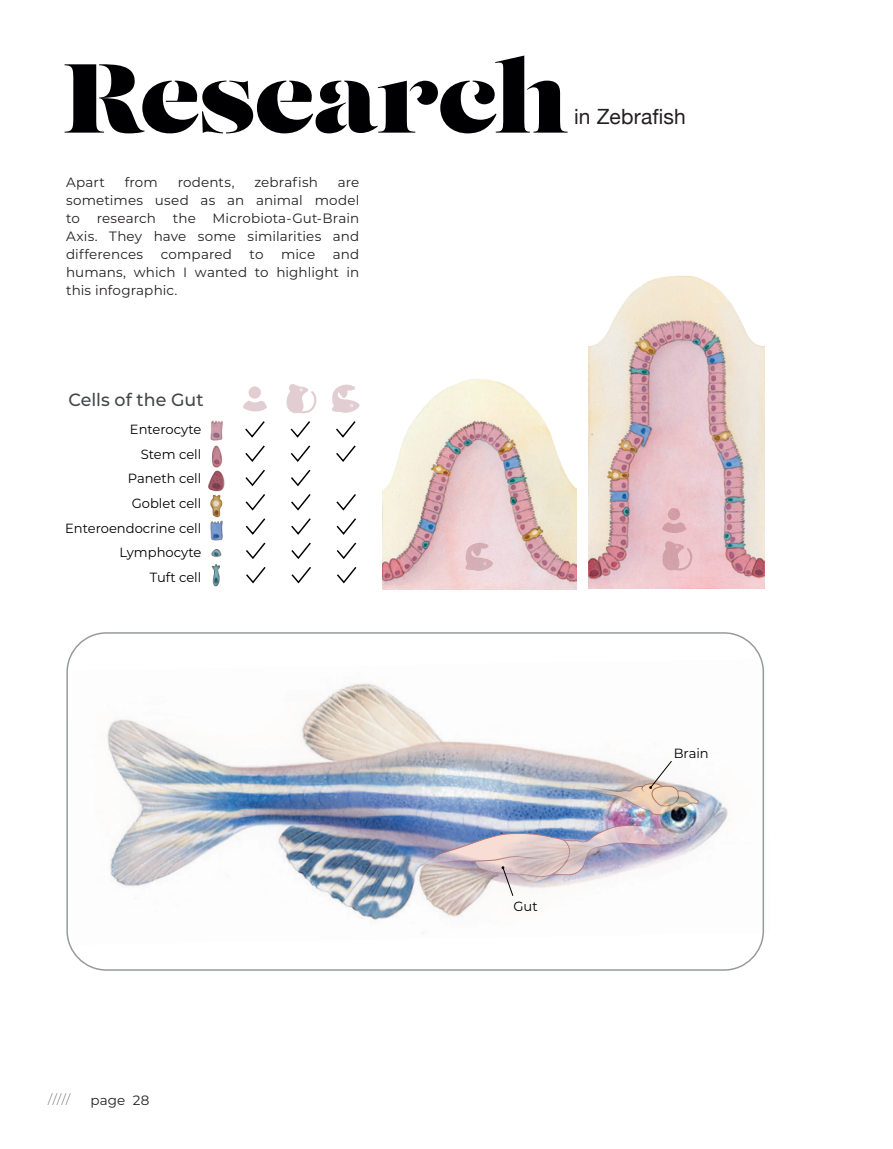
<style>
.page{position:relative;width:893px;height:1149px;background:#fff}
.page>*{position:absolute;margin:0;border:0;box-sizing:border-box;transform-origin:0 0}
.t1{font:97.5px "Lust Stencil";letter-spacing:-.005em;color:#000002}
.t2{font:21px "Helvetica Neue";letter-spacing:.01em;color:#231f20}
.t3{font:500 17.7px "Montserrat";color:#434648}
.Running_text{font:13.5px/18px "Montserrat";letter-spacing:.01em;color:#231f20;text-align:justify}
.t4{font:13.35px/24.6px "Montserrat";color:#000001;text-align:right}
.s1{font-family:"Didot";font-size:16.5px}
</style>
<div class="page">
<img style="left:382px;top:379px;width:194px;height:210px">
<img style="left:588px;top:275px;width:177px;height:313px">
<svg style="left:588px;top:558px;width:14px;height:20px"></svg>
<svg style="left:752px;top:558px;width:13px;height:18px"></svg>
<img style="left:67px;top:658px;width:697px;height:286px">
<img style="left:424px;top:759px;width:292px;height:137px">
<svg style="left:245px;top:421px;width:21px;height:162px"></svg>
<svg style="left:291px;top:421px;width:20px;height:162px"></svg>
<svg style="left:336px;top:421px;width:20px;height:41px"></svg>
<svg style="left:336px;top:494px;width:20px;height:89px"></svg>
<svg style="left:287px;top:384px;width:29px;height:29px"></svg>
<svg style="left:243px;top:401px;width:24px;height:10px"></svg>
<div style="left:249px;top:386px;width:12px;height:12px;background:#e2ced2;border-radius:50%"></div>
<svg style="left:332px;top:384px;width:28px;height:28px"></svg>
<svg style="left:663px;top:541px;width:29px;height:29px"></svg>
<svg style="left:662px;top:522px;width:24px;height:11px"></svg>
<div style="left:668px;top:508px;width:12px;height:12px;background:#d39ea5;border-radius:50%"></div>
<svg style="left:465px;top:542px;width:28px;height:28px"></svg>
<img style="left:208px;top:420px;width:17px;height:121px">
<img style="left:211px;top:549px;width:11px;height:8px">
<img style="left:212px;top:564px;width:8px;height:23px">
<svg style="left:209px;top:471px;width:14px;height:19px"></svg>
<p class="t1" style="left:64px;top:40px;width:506px">Research</p>
<p class="t2" style="left:574px;top:102px;width:113px">in Zebrafish</p>
<p class="Running_text" style="left:66px;top:172px;width:40px">Apart</p>
<p class="Running_text" style="left:125px;top:172px;width:35px">from</p>
<p class="Running_text" style="left:178px;top:172px;width:58px">rodents,</p>
<p class="Running_text" style="left:254px;top:172px;width:65px">zebrafish</p>
<p class="Running_text" style="left:66px;top:172px;width:295px;text-indent:272px">are sometimes used as an animal model to research the Microbiota-Gut-Brain Axis. They have some similarities and differences</p>
<p class="Running_text" style="left:66px;top:244px;width:295px;text-indent:267px">and humans, which I wanted to highlight in this infographic.</p>
<p class="Running_text" style="left:161px;top:244px;width:73px">compared</p>
<p class="Running_text" style="left:250px;top:244px;width:15px">to</p>
<p class="Running_text" style="left:281px;top:244px;width:36px">mice</p>
<p class="t3" style="left:69px;top:387px;width:137px">Cells of the Gut</p>
<p class="t4" style="left:65px;top:416px;width:138px">Enterocyte<br>Stem cell<br>Paneth cell<br>Goblet cell<br>Enteroendocrine cell<br>Lymphocyte<br>Tuft cell</p>
<p class="Running_text" style="left:48px;top:1090px;width:103px"><span class="s1">/////</span> page 28</p>
<p class="t4" style="left:513px;top:893px;width:26px">Gut</p>
<p class="t4" style="left:674px;top:740px;width:37px">Brain</p>
</div>
